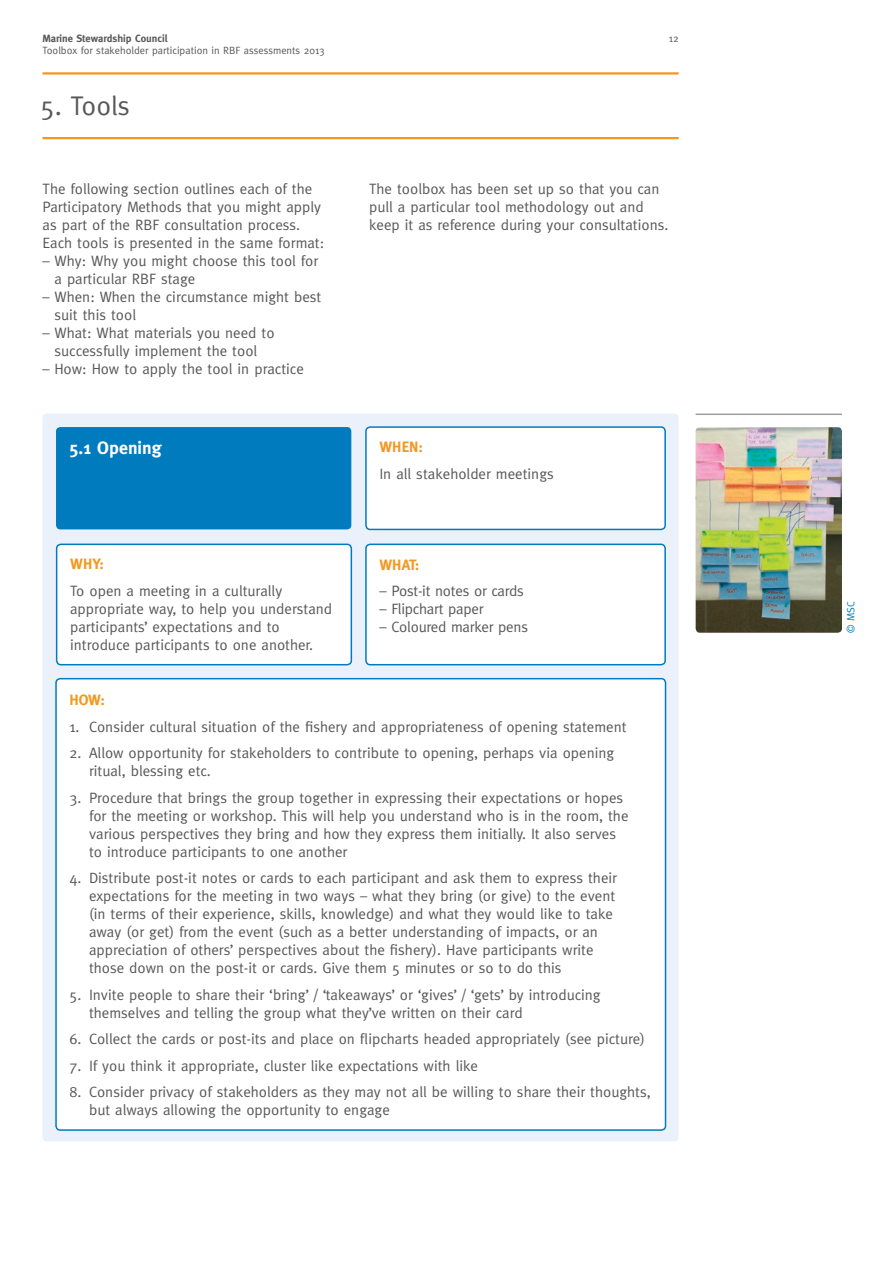
<style>
.page{position:relative;width:893px;height:1263px;background:#fff}
.page>*{position:absolute;margin:0;border:0;box-sizing:border-box;transform-origin:0 0}
.t1{font:27px "Meta";color:#585858}
.t2{font:700 18px "Meta";color:#fff}
.t3{font:15px/18px "Meta";color:#585858}
.t4{font:700 15px "Meta";color:#f3981f}
.t5{font:10.5px "Meta";color:#585858}
.t6{font:700 10.5px "Meta";color:#585858}
.t7{font:10.5px "Meta";color:#007bbe}
</style>
<div class="page">
<hr style="left:43px;top:72px;width:636px;height:3px;background:#f3981f">
<hr style="left:43px;top:137px;width:636px;height:2px;background:#f3981f">
<div style="left:43px;top:414px;width:636px;height:727px;background:#eaf1fa;border-radius:4px"></div>
<div style="left:56px;top:427px;width:295px;height:102px;background:#007bbe;border-radius:4px"></div>
<div style="left:366px;top:544px;width:299px;height:121px;background:#fff;border-radius:4px"></div>
<div style="left:365px;top:544px;width:301px;height:121px;border:2px solid #007bbe;border-radius:4px"></div>
<div style="left:57px;top:544px;width:294px;height:121px;background:#fff;border-radius:4px"></div>
<div style="left:56px;top:544px;width:296px;height:121px;border:2px solid #007bbe;border-radius:4px"></div>
<div style="left:366px;top:427px;width:299px;height:102px;background:#fff;border-radius:4px"></div>
<div style="left:365px;top:426px;width:301px;height:104px;border:2px solid #007bbe;border-radius:4px"></div>
<div style="left:56px;top:679px;width:609px;height:451px;background:#fff;border-radius:4px"></div>
<div style="left:55px;top:678px;width:611px;height:453px;border:2px solid #007bbe;border-radius:4px"></div>
<hr style="left:696px;top:414px;width:146px;height:1px;background:#9e9d9d">
<img style="left:696px;top:427px;width:146px;height:206px">
<p class="t6" style="left:43px;top:33px;width:126px">Marine Stewardship Council</p>
<p class="t5" style="left:43px;top:45px;width:284px">Toolbox for stakeholder participation in RBF assessments 2013</p>
<p class="t5" style="left:669px;top:33px;width:11px">12</p>
<h1 class="t1" style="left:40px;top:90px;width:91px">5. Tools</h1>
<p class="t3" style="left:43px;top:179px;width:283px">The following section outlines each of the Participatory Methods that you might apply as part of the RBF consultation process.<br>Each tools is presented in the same format:</p>
<p class="t3" style="left:55px;top:251px;width:265px;text-indent:-12px">– Why: Why you might choose this tool for a particular RBF stage</p>
<p class="t3" style="left:55px;top:287px;width:268px;text-indent:-12px">– When: When the circumstance might best suit this tool</p>
<p class="t3" style="left:43px;top:323px;width:234px;text-align:center">– What: What materials you need to successfully implement the tool</p>
<p class="t3" style="left:43px;top:359px;width:263px">– How: How to apply the tool in practice</p>
<p class="t3" style="left:369px;top:179px;width:301px">The toolbox has been set up so that you can pull a particular tool methodology out and keep it as reference during your consultations.</p>
<p class="t2" style="left:69px;top:437px;width:94px">5.1 Opening</p>
<p class="t4" style="left:379px;top:438px;width:45px">WHEN:</p>
<p class="t3" style="left:379px;top:464px;width:176px">In all stakeholder meetings</p>
<p class="t4" style="left:70px;top:556px;width:35px">WHY:</p>
<p class="t3" style="left:70px;top:582px;width:264px">To open a meeting in a culturally appropriate way, to help you understand participants’ expectations and to introduce participants to one another.</p>
<p class="t4" style="left:379px;top:556px;width:42px">WHAT:</p>
<p class="t3" style="left:379px;top:582px;width:146px">– Post-it notes or cards</p>
<p class="t3" style="left:379px;top:600px;width:106px">– Flipchart paper</p>
<p class="t3" style="left:379px;top:618px;width:150px">– Coloured marker pens</p>
<p class="t4" style="left:70px;top:691px;width:37px">HOW:</p>
<p class="t3" style="left:70px;top:717px;width:558px">1. Consider cultural situation of the fishery and appropriateness of opening statement</p>
<p class="t3" style="left:89px;top:744px;width:527px;text-indent:-20px">2. Allow opportunity for stakeholders to contribute to opening, perhaps via opening ritual, blessing etc.</p>
<p class="t3" style="left:89px;top:788px;width:541px;text-indent:-20px">3. Procedure that brings the group together in expressing their expectations or hopes for the meeting or workshop. This will help you understand who is in the room, the various perspectives they bring and how they express them initially. It also serves to introduce participants to one another</p>
<p class="t3" style="left:89px;top:869px;width:529px;text-indent:-20px">4. Distribute post-it notes or cards to each participant and ask them to express their expectations for the meeting in two ways – what they bring (or give) to the event (in terms of their experience, skills, knowledge) and what they would like to take away (or get) from the event (such as a better understanding of impacts, or an appreciation of others’ perspectives about the fishery). Have participants write those down on the post-it or cards. Give them 5 minutes or so to do this</p>
<p class="t3" style="left:89px;top:985px;width:513px;text-indent:-20px">5. Invite people to share their ‘bring’ / ‘takeaways’ or ‘gives’ / ‘gets’ by introducing themselves and telling the group what they’ve written on their card</p>
<p class="t3" style="left:70px;top:1030px;width:577px">6. Collect the cards or post-its and place on flipcharts headed appropriately (see picture)</p>
<p class="t3" style="left:70px;top:1056px;width:410px">7. If you think it appropriate, cluster like expectations with like</p>
<p class="t3" style="left:89px;top:1083px;width:563px;text-indent:-20px">8. Consider privacy of stakeholders as they may not all be willing to share their thoughts, but always allowing the opportunity to engage</p>
<p class="t7" style="left:845px;top:633px;width:33px;rotate:-90deg">© MSC</p>
</div>
